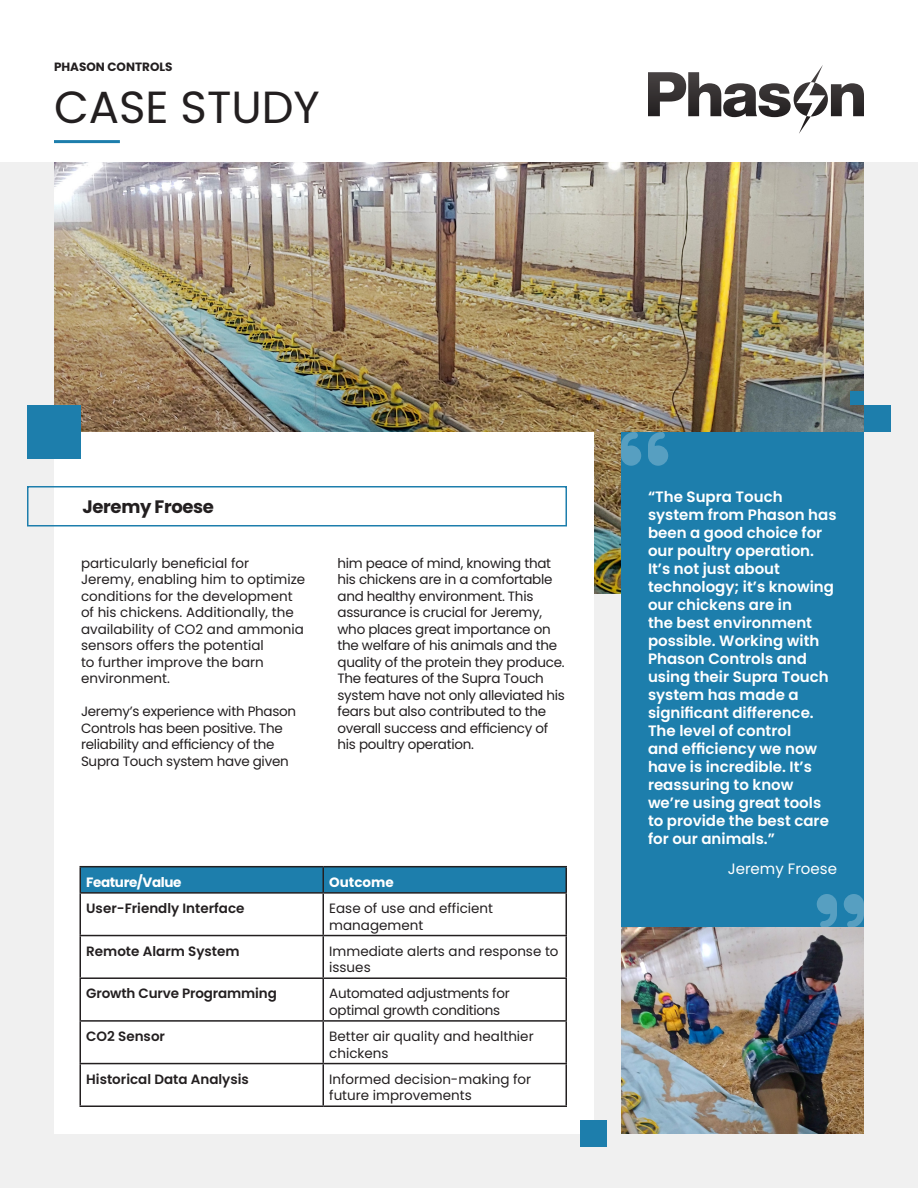
<style>
.page{position:relative;width:918px;height:1188px;background:#fff}
.page>*{position:absolute;margin:0;border:0;box-sizing:border-box;transform-origin:0 0}
.Big_Title{font:45px "Poppins";color:#231f20}
.t1{font:700 18px "Poppins";letter-spacing:-.02em;color:#231f20}
.Opinion{font:600 15px/18px "Poppins";color:#fff}
.Author{font:15px "Poppins";color:#fff}
.Points_Icon{font:13.5px/16.5px "Poppins";letter-spacing:-.02em;color:#231f20}
.Points_Icon-2{font:13.5px/16.5px "Poppins";color:#231f20}
.Points_Icon-3{font:600 13.5px "Poppins";color:#231f20}
.Points_Icon-4{font:700 13.5px "Poppins";letter-spacing:-.03em;color:#fff}
.Points_Icon-5{font:700 13.5px "Poppins";color:#fff}
.Contact{font:700 12px "Poppins";color:#231f20}
</style>
<div class="page">
<div style="left:0;top:162px;width:918px;height:1026px;background:#f0f0f0"></div>
<img style="left:54px;top:162px;width:810px;height:432px">
<div style="left:621px;top:432px;width:243px;height:496px;background:#1d7eac"></div>
<div style="left:54px;top:432px;width:540px;height:702px;background:#fff"></div>
<div style="left:864px;top:405px;width:27px;height:27px;background:#1d7eac"></div>
<div style="left:27px;top:405px;width:54px;height:54px;background:#1d7eac"></div>
<div style="left:850px;top:392px;width:14px;height:13px;background:#1d7eac"></div>
<div style="left:27px;top:486px;width:540px;height:40px;border:2px solid #1d7eac"></div>
<div style="left:580px;top:1120px;width:28px;height:28px;background:#1d7eac"></div>
<hr style="left:54px;top:140px;width:66px;height:3px;background:#1d7eac">
<svg style="left:621px;top:432px;width:47px;height:34px"></svg>
<svg style="left:817px;top:894px;width:47px;height:34px"></svg>
<svg style="left:648px;top:65px;width:216px;height:69px"></svg>
<hr style="left:80px;top:866px;width:243px;height:1px;background:#231f20">
<hr style="left:323px;top:866px;width:244px;height:1px;background:#231f20">
<div style="left:80px;top:867px;width:487px;height:25px;background:#1d7eac"></div>
<hr style="left:80px;top:892px;width:243px;height:2px;background:#231f20">
<hr style="left:80px;top:894px;width:1px;height:41px;background:#231f20">
<hr style="left:323px;top:892px;width:244px;height:2px;background:#231f20">
<hr style="left:322px;top:894px;width:2px;height:41px;background:#231f20">
<hr style="left:566px;top:894px;width:1px;height:41px;background:#231f20">
<hr style="left:80px;top:935px;width:243px;height:1px;background:#231f20">
<hr style="left:80px;top:936px;width:1px;height:41px;background:#231f20">
<hr style="left:323px;top:935px;width:244px;height:1px;background:#231f20">
<hr style="left:322px;top:936px;width:2px;height:41px;background:#231f20">
<hr style="left:566px;top:936px;width:1px;height:41px;background:#231f20">
<hr style="left:80px;top:977px;width:243px;height:2px;background:#231f20">
<hr style="left:80px;top:979px;width:1px;height:41px;background:#231f20">
<hr style="left:323px;top:977px;width:244px;height:2px;background:#231f20">
<hr style="left:322px;top:979px;width:2px;height:41px;background:#231f20">
<hr style="left:566px;top:979px;width:1px;height:41px;background:#231f20">
<hr style="left:80px;top:1020px;width:243px;height:2px;background:#231f20">
<hr style="left:80px;top:1022px;width:1px;height:41px;background:#231f20">
<hr style="left:323px;top:1020px;width:244px;height:2px;background:#231f20">
<hr style="left:322px;top:1022px;width:2px;height:41px;background:#231f20">
<hr style="left:566px;top:1022px;width:1px;height:41px;background:#231f20">
<hr style="left:80px;top:1063px;width:243px;height:1px;background:#231f20">
<hr style="left:80px;top:1064px;width:1px;height:42px;background:#231f20">
<hr style="left:323px;top:1063px;width:244px;height:1px;background:#231f20">
<hr style="left:322px;top:1064px;width:2px;height:42px;background:#231f20">
<hr style="left:566px;top:1064px;width:1px;height:42px;background:#231f20">
<hr style="left:80px;top:1106px;width:243px;height:1px;background:#231f20">
<hr style="left:323px;top:1106px;width:244px;height:1px;background:#231f20">
<img style="left:621px;top:928px;width:243px;height:206px">
<p class="Contact" style="left:54px;top:60px;width:120px">PHASON CONTROLS</p>
<p class="Big_Title" style="left:54px;top:81px;width:267px">CASE STUDY</p>
<p class="t1" style="left:82px;top:496px;width:133px">Jeremy Froese</p>
<p class="Points_Icon-2" style="left:81px;top:555px;width:226px">particularly beneficial for<br>Jeremy, enabling him to optimize conditions for the development of his chickens. Additionally, the availability of CO2 and ammonia sensors offers the potential<br>to further improve the barn environment.</p>
<p class="Points_Icon" style="left:81px;top:703px;width:217px">Jeremy’s experience with Phason<br>Controls has been positive. The reliability and efficiency of the<br>Supra Touch system have given</p>
<p class="Points_Icon" style="left:338px;top:555px;width:229px">him peace of mind, knowing that his chickens are in a comfortable and healthy environment. This assurance is crucial for Jeremy, who places great importance on the welfare of his animals and the quality of the protein they produce.<br>The features of the Supra Touch system have not only alleviated his fears but also contributed to the overall success and efficiency of his poultry operation.</p>
<p class="Points_Icon-4" style="left:86px;top:874px;width:97px">Feature/Value</p>
<p class="Points_Icon-5" style="left:329px;top:874px;width:66px">Outcome</p>
<p class="Points_Icon-3" style="left:86px;top:900px;width:160px">User-Friendly Interface</p>
<p class="Points_Icon-2" style="left:329px;top:900px;width:165px">Ease of use and efficient management</p>
<p class="Points_Icon-3" style="left:86px;top:943px;width:155px">Remote Alarm System</p>
<p class="Points_Icon-2" style="left:329px;top:943px;width:231px">Immediate alerts and response to issues</p>
<p class="Points_Icon-3" style="left:86px;top:986px;width:192px">Growth Curve Programming</p>
<p class="Points_Icon" style="left:329px;top:985px;width:182px">Automated adjustments for optimal growth conditions</p>
<p class="Points_Icon-3" style="left:86px;top:1029px;width:80px">CO2 Sensor</p>
<p class="Points_Icon-2" style="left:329px;top:1028px;width:206px">Better air quality and healthier chickens</p>
<p class="Points_Icon-3" style="left:86px;top:1071px;width:164px">Historical Data Analysis</p>
<p class="Points_Icon-2" style="left:329px;top:1071px;width:203px">Informed decision-making for future improvements</p>
<p class="Opinion" style="left:648px;top:488px;width:190px">“The Supra Touch system from Phason has been a good choice for our poultry operation.<br>It’s not just about technology; it’s knowing our chickens are in<br>the best environment possible. Working with<br>Phason Controls and using their Supra Touch system has made a significant difference.<br>The level of control<br>and efficiency we now have is incredible. It’s reassuring to know we’re using great tools to provide the best care for our animals.”</p>
<p class="Author" style="left:728px;top:860px;width:111px">Jeremy Froese</p>
</div>
